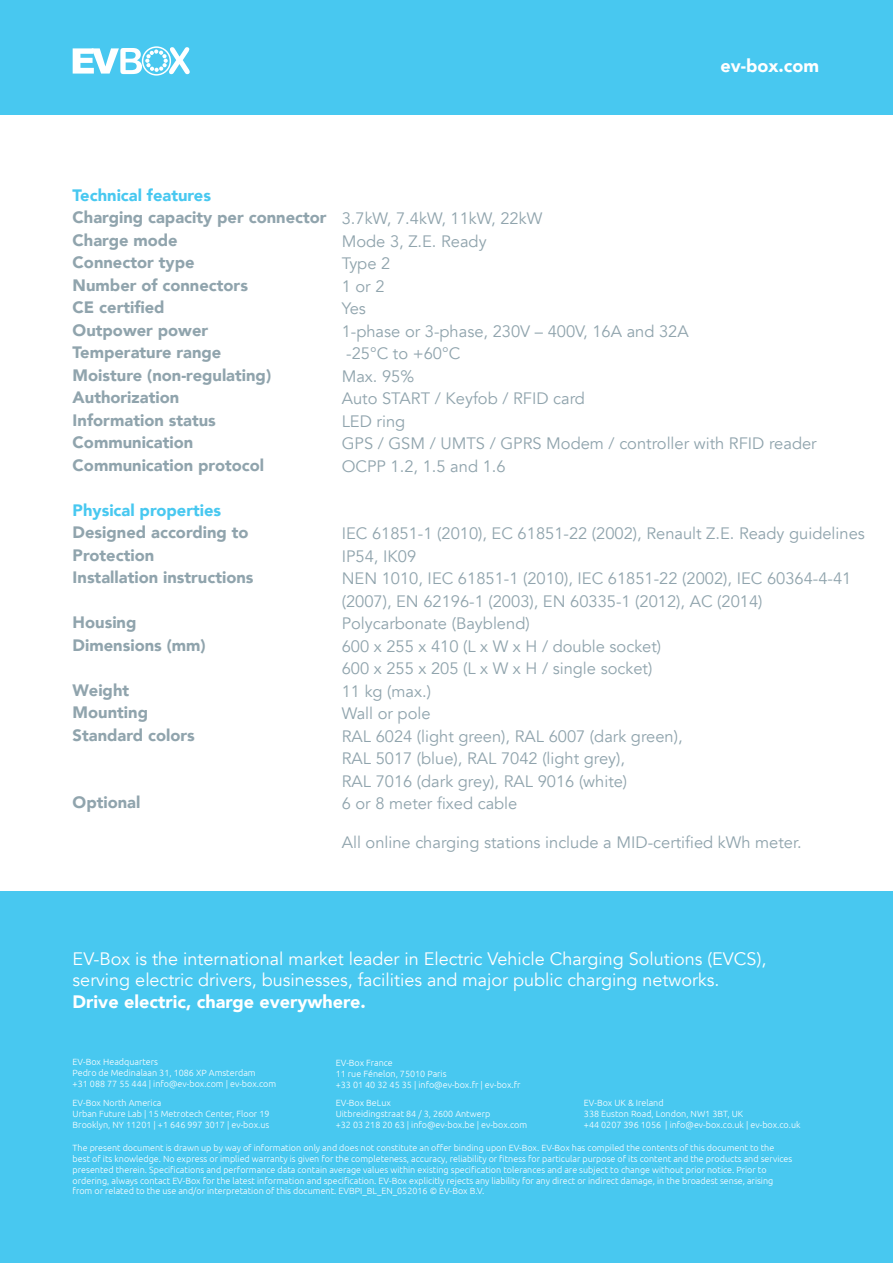
<style>
.page{position:relative;width:893px;height:1263px;background:#fff}
.page>*{position:absolute;margin:0;border:0;box-sizing:border-box;transform-origin:0 0}
.t1{font:18px/21.6px "Avenir";color:#fff}
.t2{font:900 18px "Avenir";color:#fff}
.t3{font:16.5px/22.5px "Avenir";color:#90a4ad}
.t4{font:900 16.5px "Avenir";color:#90a4ad}
.t5{font:900 16.5px "Avenir";color:#48c8f0}
.t6{font:300 9px/10.8px "Ubuntu";color:#fff}
</style>
<div class="page">
<div style="left:0;top:891px;width:893px;height:372px;background:#48c8f0"></div>
<div style="left:0;top:0;width:893px;height:115px;background:#48c8f0"></div>
<svg style="left:73px;top:46px;width:117px;height:30px"></svg>
<p class="t2" style="left:720px;top:50px;width:100px">ev-box.com</p>
<p class="t5" style="left:73px;top:181px;width:140px">Technical features</p>
<p class="t4" style="left:73px;top:203px;width:255px">Charging capacity per connector</p>
<p class="t4" style="left:73px;top:226px;width:107px">Charge mode</p>
<p class="t4" style="left:73px;top:248px;width:123px">Connector type</p>
<p class="t4" style="left:73px;top:271px;width:177px">Number of connectors</p>
<p class="t4" style="left:73px;top:293px;width:93px">CE certified</p>
<p class="t4" style="left:73px;top:316px;width:137px">Outpower power</p>
<p class="t4" style="left:73px;top:338px;width:150px">Temperature range</p>
<p class="t4" style="left:73px;top:361px;width:200px">Moisture (non-regulating)</p>
<p class="t4" style="left:73px;top:383px;width:108px">Authorization</p>
<p class="t4" style="left:73px;top:406px;width:145px">Information status</p>
<p class="t4" style="left:73px;top:428px;width:122px">Communication</p>
<p class="t4" style="left:73px;top:451px;width:193px">Communication protocol</p>
<p class="t5" style="left:73px;top:496px;width:150px">Physical properties</p>
<p class="t4" style="left:73px;top:518px;width:178px">Designed according to</p>
<p class="t4" style="left:73px;top:541px;width:83px">Protection</p>
<p class="t4" style="left:73px;top:563px;width:182px">Installation instructions</p>
<p class="t4" style="left:73px;top:608px;width:65px">Housing</p>
<p class="t4" style="left:73px;top:631px;width:135px">Dimensions (mm)</p>
<p class="t4" style="left:73px;top:676px;width:58px">Weight</p>
<p class="t4" style="left:73px;top:698px;width:77px">Mounting</p>
<p class="t4" style="left:73px;top:721px;width:124px">Standard colors</p>
<p class="t4" style="left:73px;top:788px;width:69px">Optional</p>
<p class="t3" style="left:342px;top:207px;width:202px">3.7kW, 7.4kW, 11kW, 22kW</p>
<p class="t3" style="left:342px;top:230px;width:146px">Mode 3, Z.E. Ready</p>
<p class="t3" style="left:342px;top:252px;width:50px">Type 2</p>
<p class="t3" style="left:342px;top:275px;width:44px">1 or 2</p>
<p class="t3" style="left:342px;top:297px;width:26px">Yes</p>
<p class="t3" style="left:342px;top:320px;width:348px">1-phase or 3-phase, 230V – 400V, 16A and 32A</p>
<p class="t3" style="left:346px;top:342px;width:116px">-25°C to +60°C</p>
<p class="t3" style="left:342px;top:365px;width:74px">Max. 95%</p>
<p class="t3" style="left:342px;top:387px;width:245px">Auto START / Keyfob / RFID card</p>
<p class="t3" style="left:342px;top:410px;width:65px">LED ring</p>
<p class="t3" style="left:342px;top:432px;width:476px">GPS / GSM / UMTS / GPRS Modem / controller with RFID reader</p>
<p class="t3" style="left:342px;top:455px;width:165px">OCPP 1.2, 1.5 and 1.6</p>
<p class="t3" style="left:342px;top:522px;width:525px">IEC 61851-1 (2010), EC 61851-22 (2002), Renault Z.E. Ready guidelines</p>
<p class="t3" style="left:342px;top:545px;width:76px">IP54, IK09</p>
<p class="t3" style="left:342px;top:567px;width:511px">NEN 1010, IEC 61851-1 (2010), IEC 61851-22 (2002), IEC 60364-4-41 (2007), EN 62196-1 (2003), EN 60335-1 (2012), AC (2014)</p>
<p class="t3" style="left:342px;top:612px;width:189px">Polycarbonate (Bayblend)</p>
<p class="t3" style="left:342px;top:635px;width:321px">600 x 255 x 410 (L x W x H / double socket)</p>
<p class="t3" style="left:342px;top:657px;width:312px">600 x 255 x 205 (L x W x H / single socket)</p>
<p class="t3" style="left:342px;top:680px;width:91px">11 kg (max.)</p>
<p class="t3" style="left:342px;top:702px;width:90px">Wall or pole</p>
<p class="t3" style="left:342px;top:725px;width:342px">RAL 6024 (light green), RAL 6007 (dark green),</p>
<p class="t3" style="left:342px;top:747px;width:285px">RAL 5017 (blue), RAL 7042 (light grey),</p>
<p class="t3" style="left:342px;top:770px;width:287px">RAL 7016 (dark grey), RAL 9016 (white)</p>
<p class="t3" style="left:342px;top:792px;width:177px">6 or 8 meter fixed cable</p>
<p class="t3" style="left:342px;top:831px;width:461px">All online charging stations include a MID-certified kWh meter.</p>
<p class="t1" style="left:73px;top:948px;width:695px">EV-Box is the international market leader in Electric Vehicle Charging Solutions (EVCS), serving electric drivers, businesses, facilities and major public charging networks.</p>
<p class="t2" style="left:73px;top:986px;width:295px">Drive electric, charge everywhere.</p>
<p class="t6" style="left:73px;top:1056px;width:87px">EV-Box Headquarters</p>
<p class="t6" style="left:73px;top:1067px;width:185px">Pedro de Medinalaan 31, 1086 XP Amsterdam</p>
<p class="t6" style="left:73px;top:1078px;width:205px">+31 088 77 55 444 | info@ev-box.com | ev-box.com</p>
<p class="t6" style="left:73px;top:1098px;width:90px">EV-Box North America</p>
<p class="t6" style="left:73px;top:1108px;width:198px">Urban Future Lab | 15 Metrotech Center, Floor 19</p>
<p class="t6" style="left:73px;top:1119px;width:198px">Brooklyn, NY 11201 | +1 646 997 3017 | ev-box.us</p>
<p class="t6" style="left:336px;top:1057px;width:59px">EV-Box France</p>
<p class="t6" style="left:336px;top:1068px;width:112px">11 rue Fénelon, 75010 Paris</p>
<p class="t6" style="left:336px;top:1079px;width:186px">+33 01 40 32 45 35 | info@ev-box.fr | ev-box.fr</p>
<p class="t6" style="left:336px;top:1098px;width:57px">EV-Box BeLux</p>
<p class="t6" style="left:336px;top:1108px;width:156px">Uitbreidingstraat 84 / 3, 2600 Antwerp</p>
<p class="t6" style="left:336px;top:1119px;width:193px">+32 03 218 20 63 | info@ev-box.be | ev-box.com</p>
<p class="t6" style="left:584px;top:1098px;width:81px">EV-Box UK &amp; Ireland</p>
<p class="t6" style="left:584px;top:1108px;width:161px">338 Euston Road, London, NW1 3BT, UK</p>
<p class="t6" style="left:584px;top:1119px;width:218px">+44 0207 396 1056 | info@ev-box.co.uk | ev-box.co.uk</p>
<p class="t6" style="left:73px;top:1142px;width:721px">The present document is drawn up by way of information only and does not constitute an offer binding upon EV-Box. EV-Box has compiled the contents of this document to the best of its knowledge. No express or implied warranty is given for the completeness, accuracy, reliability or fitness for particular purpose of its content and the products and services presented therein. Specifications and performance data contain average values within existing specification tolerances and are subject to change without prior notice. Prior to ordering, always contact EV-Box for the latest information and specification. EV-Box explicitly rejects any liability for any direct or indirect damage, in the broadest sense, arising from or related to the use and/or interpretation of this document. EVBPI_BL_EN_052016 © EV-Box B.V.</p>
</div>
